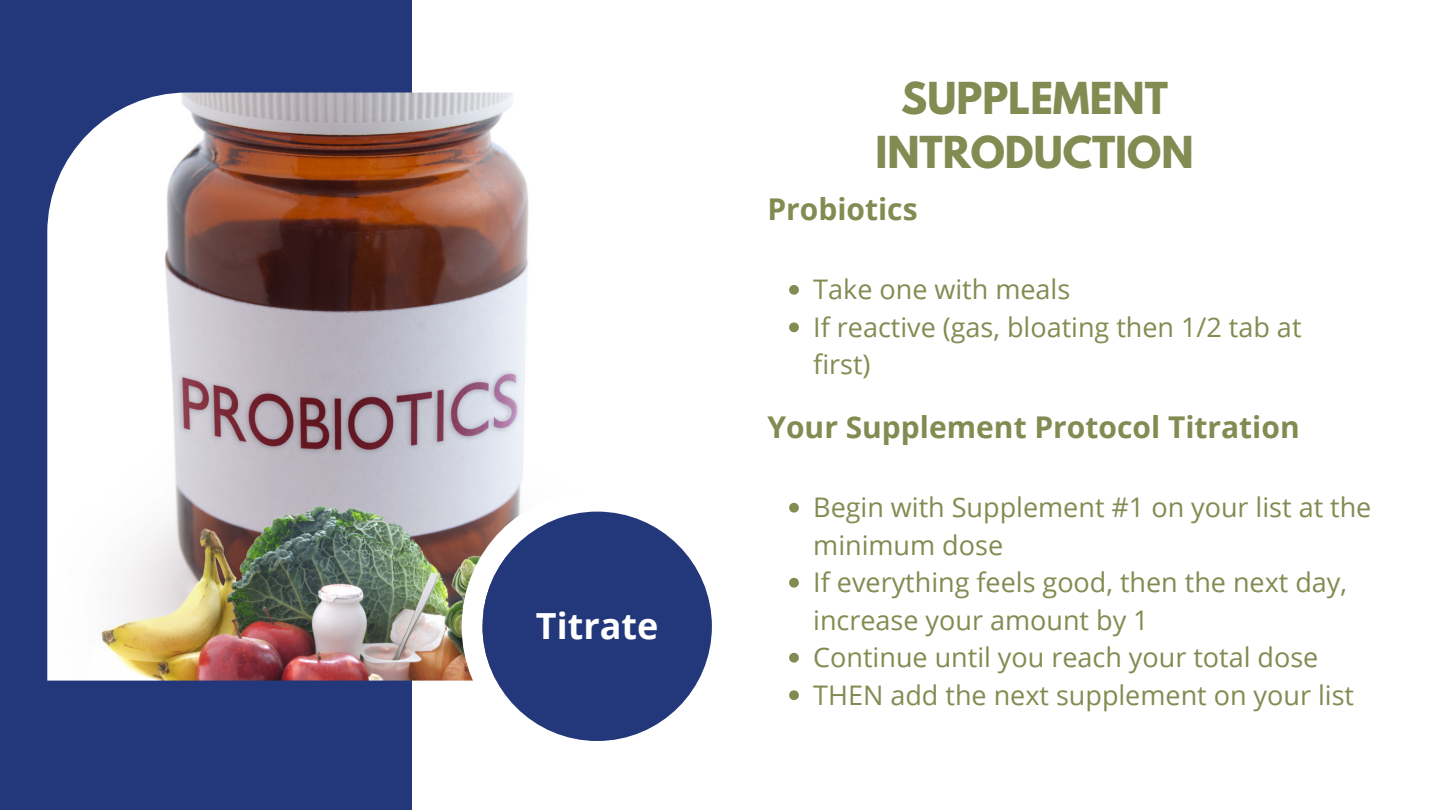
<style>
.page{position:relative;width:1440px;height:810px;background:#fff}
.page>*{position:absolute;margin:0;border:0;box-sizing:border-box;transform-origin:0 0}
.t1{font:700 39px/54px "League Spartan";color:#828b51;text-align:center}
.t2{font:700 36px "Open Sans";color:#fff}
.t3{font:700 30px "Open Sans";color:#828b51}
.t4{font:27px/37.5px "Open Sans";color:#828b51}
</style>
<div class="page">
<div style="left:0;top:0;width:412px;height:810px;background:#23377b"></div>
<img style="left:47px;top:93px;width:482px;height:588px">
<svg style="left:462px;top:491px;width:250px;height:250px"></svg>
<div style="left:483px;top:512px;width:229px;height:229px;background:#23377b;border-radius:50%"></div>
<svg style="left:789px;top:285px;width:10px;height:10px"></svg>
<svg style="left:789px;top:322px;width:10px;height:10px"></svg>
<svg style="left:789px;top:503px;width:10px;height:10px"></svg>
<svg style="left:789px;top:578px;width:10px;height:10px"></svg>
<svg style="left:789px;top:653px;width:10px;height:10px"></svg>
<svg style="left:789px;top:690px;width:10px;height:10px"></svg>
<h2 class="t2" style="left:536px;top:601px;width:124px">Titrate</h2>
<h1 class="t1" style="left:875px;top:76px;width:320px">SUPPLEMENT<br>INTRODUCTION</h1>
<p class="t3" style="left:767px;top:188px;width:152px">Probiotics</p>
<p class="t4" style="left:813px;top:270px;width:490px">Take one with meals<br>If reactive (gas, bloating then 1/2 tab at first)</p>
<p class="t3" style="left:767px;top:406px;width:534px">Your Supplement Protocol Titration</p>
<p class="t4" style="left:813px;top:488px;width:560px">Begin with Supplement #1 on your list at the minimum dose<br>If everything feels good, then the next day, increase your amount by 1<br>Continue until you reach your total dose THEN add the next supplement on your list</p>
</div>
